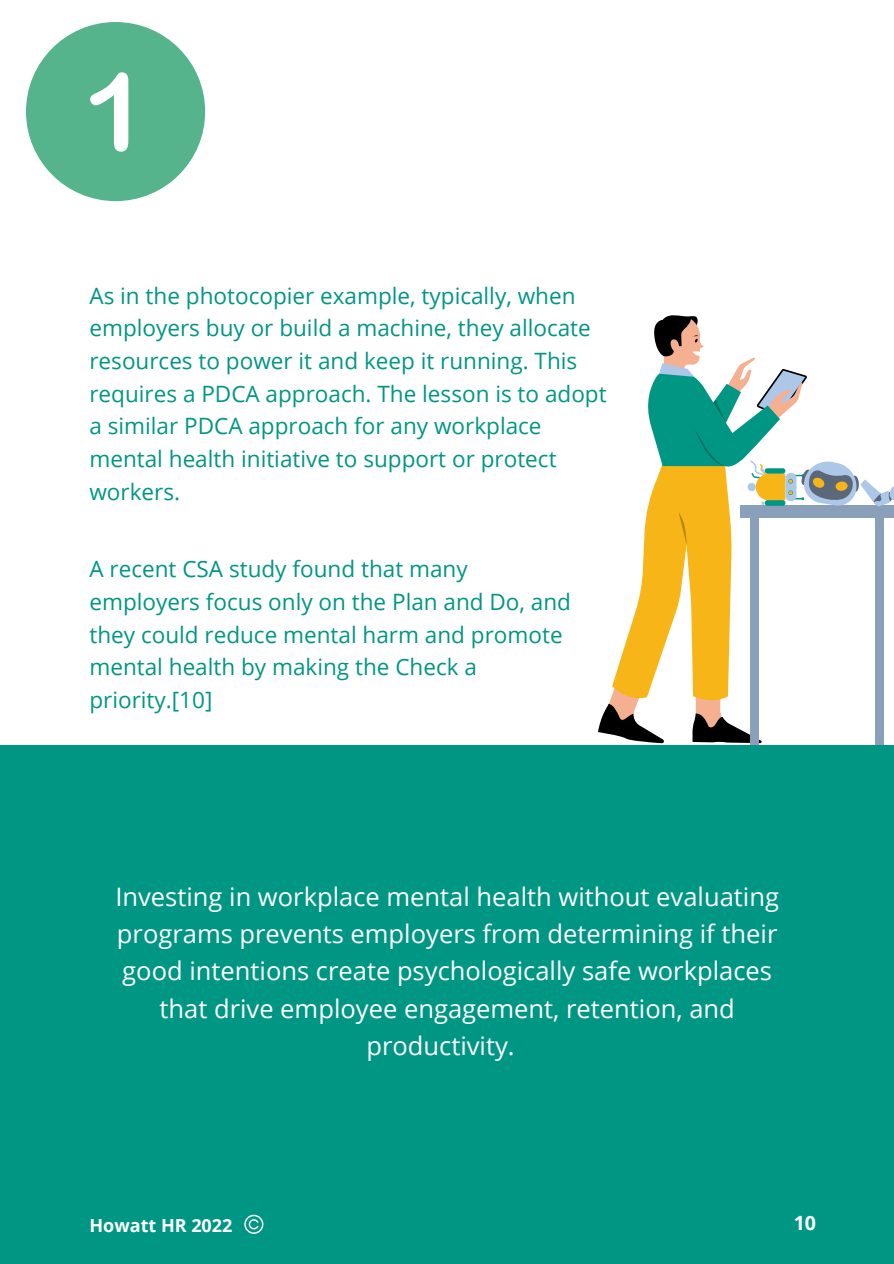
<style>
.page{position:relative;width:894px;height:1264px;background:#fff}
.page>*{position:absolute;margin:0;border:0;box-sizing:border-box;transform-origin:0 0}
.t1{font:25.5px/37.2px "Open Sans";color:#fff;text-align:center}
.t2{font:22.5px/32.7px "Open Sans";color:#009684}
.t3{font:700 19.65px "Open Sans";color:#fff}
.t4{font:700 18px "Open Sans";color:#fff}
</style>
<div class="page">
<div style="left:26px;top:22px;width:179px;height:179px;background:#56b48c;border-radius:50%"></div>
<svg style="left:90px;top:72px;width:38px;height:80px"></svg>
<svg style="left:598px;top:315px;width:295px;height:428px"></svg>
<div style="left:0;top:745px;width:893px;height:518px;background:#009684"></div>
<svg style="left:244px;top:1214px;width:19px;height:19px"></svg>
<p class="t2" style="left:89px;top:278px;width:518px">As in the photocopier example, typically, when employers buy or build a machine, they allocate resources to power it and keep it running. This requires a PDCA approach. The lesson is to adopt a similar PDCA approach for any workplace mental health initiative to support or protect workers.</p>
<p class="t2" style="left:89px;top:552px;width:483px">A recent CSA study found that many employers focus only on the Plan and Do, and they could reduce mental harm and promote mental health by making the Check a</p>
<p class="t2" style="left:89px;top:683px;width:124px">priority.[10]</p>
<p class="t1" style="left:115px;top:877px;width:665px">Investing in workplace mental health without evaluating programs prevents employers from determining if their good intentions create psychologically safe workplaces that drive employee engagement, retention, and productivity.</p>
<p class="t4" style="left:89px;top:1212px;width:144px">Howatt HR 2022</p>
<p class="t3" style="left:793px;top:1208px;width:24px">10</p>
</div>
